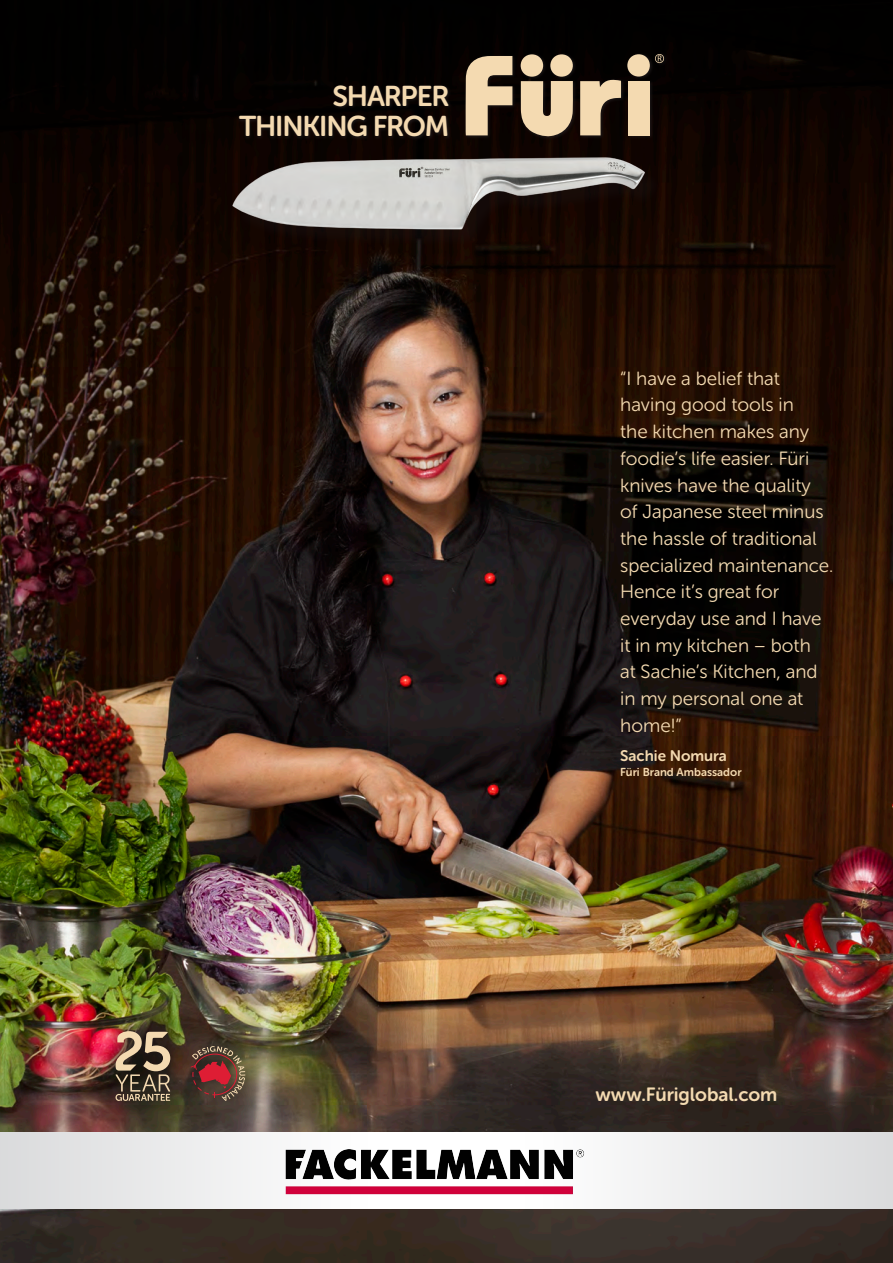
<style>
.page{position:relative;width:893px;height:1263px;background:#fff}
.page>*{position:absolute;margin:0;border:0;box-sizing:border-box;transform-origin:0 0}
.t1{font:28.5px/30.6px "Museo Sans Rounded 700";letter-spacing:-.04em;color:#f4dab1;text-align:right}
.t2{font:19.05px/26.7px "Museo Sans Rounded 300";color:#f4dab1}
.t3{font:19.05px "Museo Sans Rounded 700";color:#f4dab1}
.t4{font:15.3px "Museo Sans Rounded 700";color:#f4dab1}
.t5{font:11.4px "Museo Sans Rounded 700";color:#f4dab1}
</style>
<div class="page">
<img style="left:0;top:0;width:893px;height:1263px">
<svg style="left:184px;top:1033px;width:74px;height:80px;background:#504535"></svg>
<svg style="left:190px;top:1046px;width:55px;height:55px;background:#714038"></svg>
<img style="left:103px;top:1018px;width:81px;height:96px">
<svg style="left:115px;top:1031px;width:55px;height:70px;background:#7a6653"></svg>
<div style="left:0;top:1132px;width:893px;height:77px;background:#fff"></div>
<div style="left:0;top:1132px;width:368px;height:77px;background:linear-gradient(to right,#dadbdd,#fefdfd)"></div>
<div style="left:525px;top:1132px;width:368px;height:77px;background:linear-gradient(to right,#fffefe,#dadbdc)"></div>
<div style="left:237px;top:84px;width:216px;height:56px;background:#231f20;opacity:.75"></div>
<div style="left:464px;top:52px;width:204px;height:88px;background:#231f20;opacity:.75"></div>
<svg style="left:521px;top:81px;width:52px;height:56px;background:#c5af8e"></svg>
<svg style="left:466px;top:56px;width:46px;height:79px;background:#ae9a7c"></svg>
<svg style="left:580px;top:79px;width:41px;height:56px;background:#a28e73"></svg>
<div style="left:628px;top:81px;width:21px;height:54px;background:#f4dab1"></div>
<div style="left:521px;top:54px;width:22px;height:23px;background:#f4dab1;border-radius:50%"></div>
<div style="left:550px;top:54px;width:23px;height:23px;background:#f4dab1;border-radius:50%"></div>
<div style="left:627px;top:54px;width:23px;height:23px;background:#f4dab1;border-radius:50%"></div>
<svg style="left:655px;top:54px;width:9px;height:9px"></svg>
<div style="left:236px;top:161px;width:426px;height:87px;background:#150601"></div>
<img style="left:229px;top:153px;width:420px;height:82px">
<img style="left:285px;top:1150px;width:299px;height:44px">
<p class="t1" style="left:239px;top:81px;width:212px">SHARPER<br>THINKING FROM</p>
<p class="t2" style="left:620px;top:365px;width:215px">“I have a belief that having good tools in<br>the kitchen makes any foodie’s life easier. Füri knives have the quality<br>of Japanese steel minus the hassle of traditional specialized maintenance.<br>Hence it’s great for everyday use and I have it in my kitchen – both<br>at Sachie’s Kitchen, and in my personal one at home!”</p>
<p class="t4" style="left:620px;top:747px;width:108px">Sachie Nomura</p>
<p class="t5" style="left:620px;top:766px;width:123px">Füri Brand Ambassador</p>
<p class="t3" style="left:595px;top:1084px;width:183px">www.Füriglobal.com</p>
</div>
